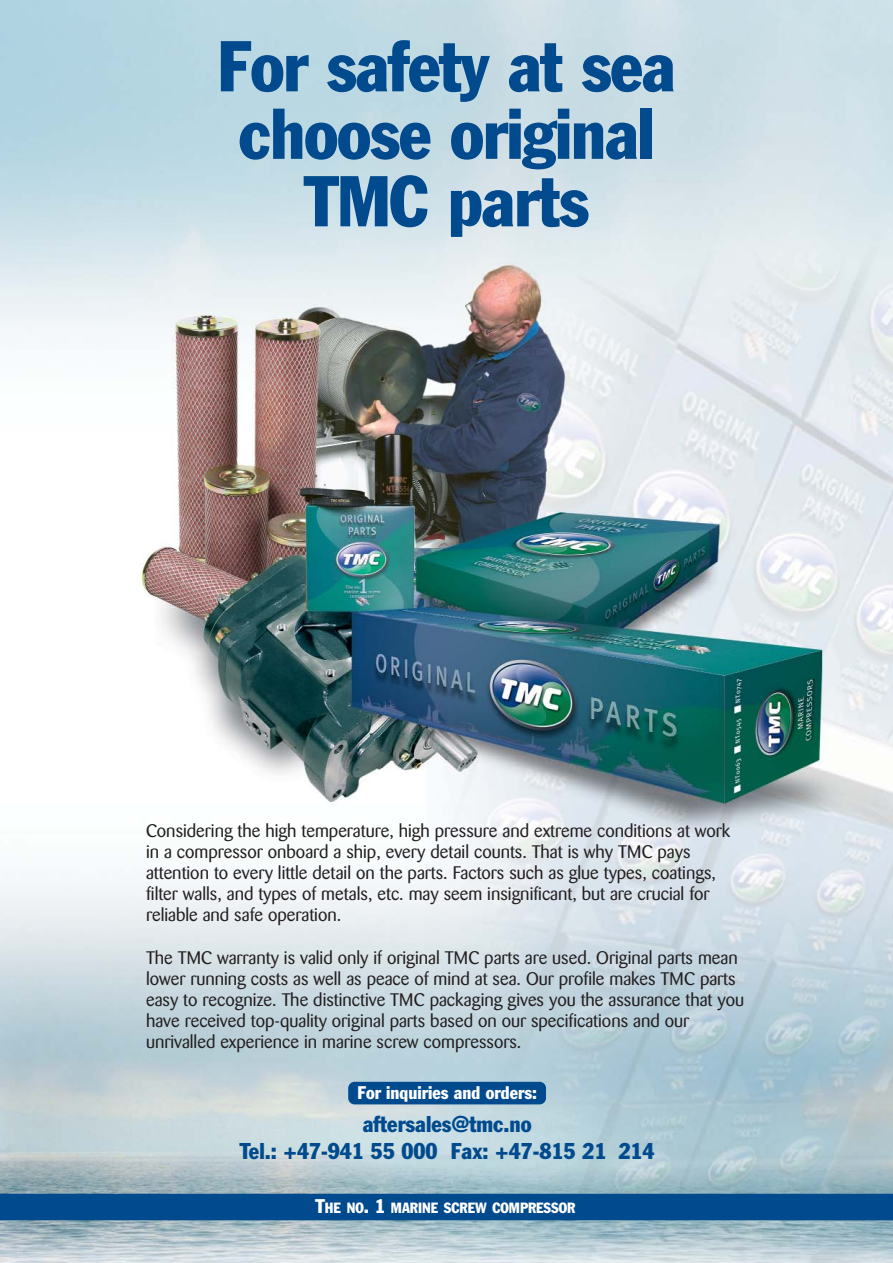
<style>
.page{position:relative;width:893px;height:1263px;background:#fff}
.page>*{position:absolute;margin:0;border:0;box-sizing:border-box;transform-origin:0 0}
.t1{font:condensed 70.5px/67.5px "Franklin Gothic";letter-spacing:-.015em;color:#004a8d;text-align:center}
.t2{font:condensed 22.5px/27px "Franklin Gothic";color:#004a8d;text-align:center}
.t3{font:18px/21px "Barmeno";color:#231f20}
.t4{font:condensed 18px "Franklin Gothic";color:#fff}
.t5{font:condensed 14.7px "Franklin Gothic";color:#fff}
.s1{font-size:19.5px}
</style>
<div class="page">
<img style="left:0;top:0;width:892px;height:1263px">
<div style="left:0;top:1194px;width:892px;height:26px;background:#004a8d"></div>
<div style="left:348px;top:1082px;width:198px;height:22px;background:#004a8d;border-radius:6px"></div>
<h1 class="t1" style="left:217px;top:38px;width:459px">For safety at sea choose original<br>TMC parts</h1>
<p class="t3" style="left:146px;top:821px;width:585px">Considering the high temperature, high pressure and extreme conditions at work in a compressor onboard a ship, every detail counts. That is why TMC pays attention to every little detail on the parts. Factors such as glue types, coatings, filter walls, and types of metals, etc. may seem insignificant, but are crucial for reliable and safe operation.</p>
<p class="t3" style="left:146px;top:949px;width:599px">The TMC warranty is valid only if original TMC parts are used. Original parts mean lower running costs as well as peace of mind at sea. Our profile makes TMC parts easy to recognize. The distinctive TMC packaging gives you the assurance that you have received top-quality original parts based on our specifications and our unrivalled experience in marine screw compressors.</p>
<p class="t4" style="left:357px;top:1086px;width:181px">For inquiries and orders:</p>
<p class="t2" style="left:240px;top:1112px;width:416px">aftersales@tmc.no<br>Tel.: +47-941 55 000 Fax: +47-815 21 214</p>
<p class="t5" style="left:315px;top:1202px;width:261px"><span class="s1">T</span>HE NO<span class="s1">. 1</span> MARINE SCREW COMPRESSOR</p>
</div>
